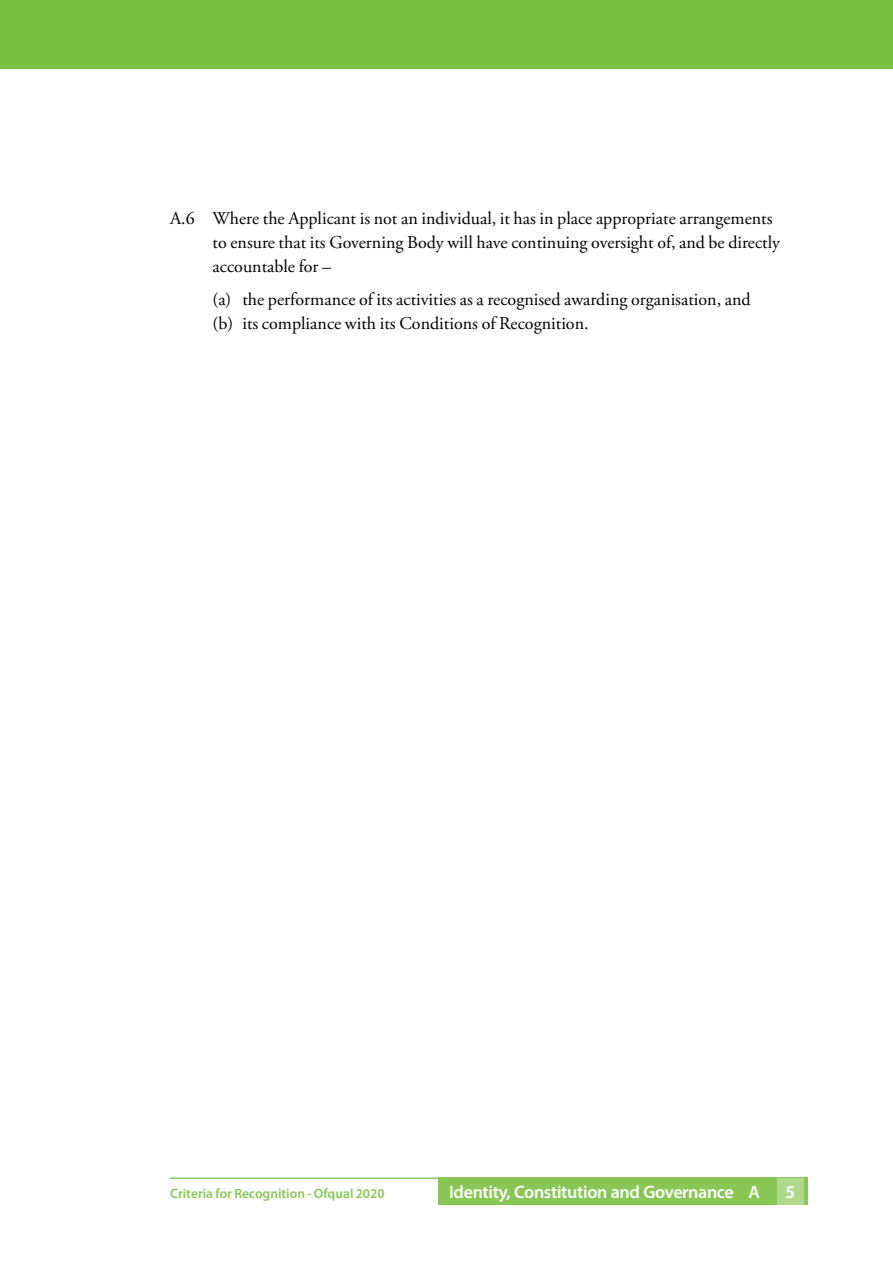
<style>
.page{position:relative;width:893px;height:1263px;background:#fff}
.page>*{position:absolute;margin:0;border:0;box-sizing:border-box;transform-origin:0 0}
.Body_2{font:18px/24px "Adobe Garamond Pro";color:#000}
.Body_3{font:18px "Adobe Garamond Pro";color:#000}
.t1{font:600 18px "Myriad Pro";letter-spacing:-.02em;color:#fff}
.Table_header{font:600 13.5px "Myriad Pro";color:#88c755}
.s1{font-family:"Myriad Pro Semibold 4";font-weight:400}
</style>
<div class="page">
<hr style="left:170px;top:1178px;width:638px;height:1px;background:#88c755">
<svg style="left:438px;top:1178px;width:370px;height:27px;background:#8ac859"></svg>
<div style="left:0;top:0;width:893px;height:68px;background:#7ac143"></div>
<p class="Body_2" style="left:213px;top:207px;width:569px;text-indent:-43px">A.6 Where the Applicant is not an individual, it has in place appropriate arrangements to ensure that its Governing Body will have continuing oversight of, and be directly accountable for –</p>
<p class="Body_3" style="left:213px;top:289px;width:540px">(a) the performance of its activities as a recognised awarding organisation, and</p>
<p class="Body_3" style="left:213px;top:313px;width:378px">(b) its compliance with its Conditions of Recognition.</p>
<p class="Table_header" style="left:170px;top:1185px;width:216px">Criteria for Recognition - Ofqual 20<span class="s1">20</span></p>
<p class="t1" style="left:449px;top:1180px;width:312px">Identity, Constitution and Governance A</p>
<p class="t1" style="left:688px;top:1180px;width:73px">XXXXXXX</p>
<p class="t1" style="left:785px;top:1180px;width:11px">5</p>
</div>
